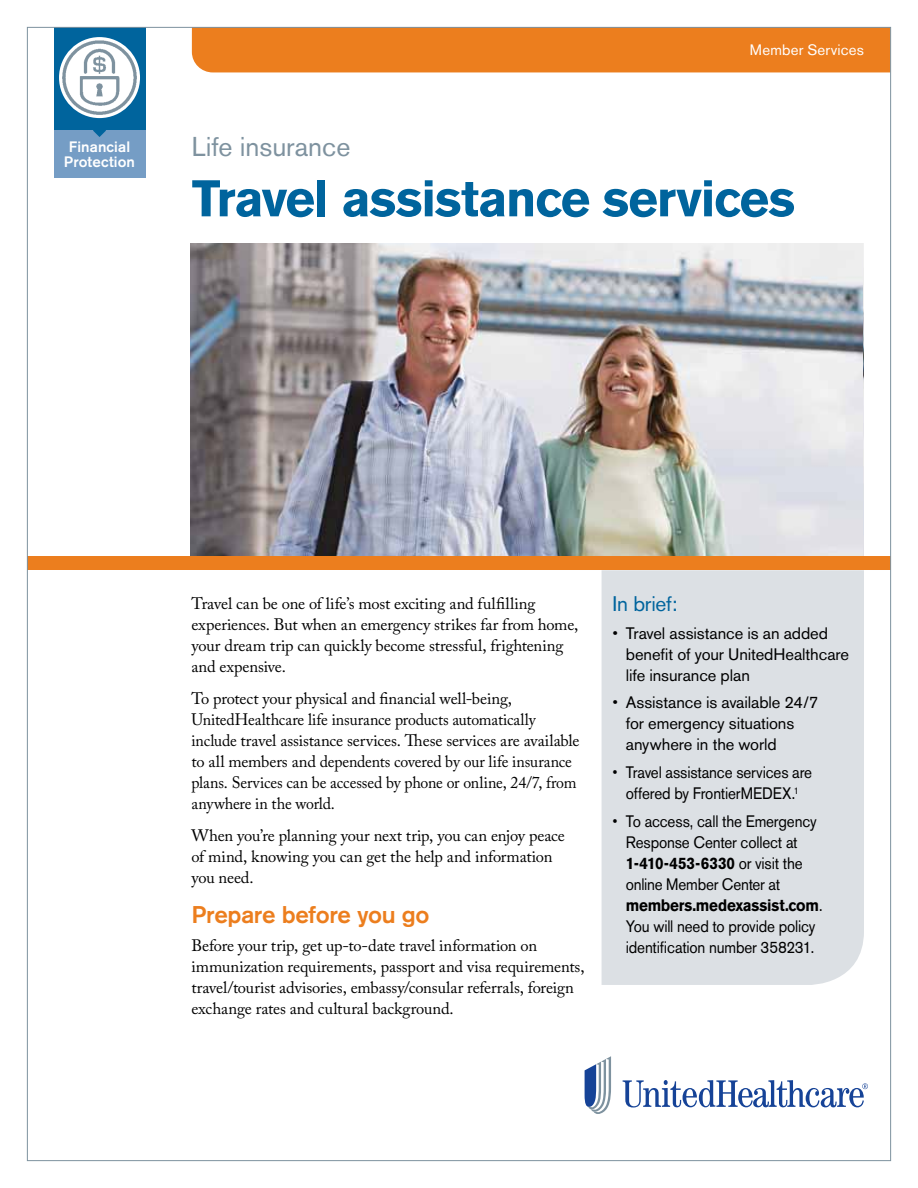
<style>
.page{position:relative;width:918px;height:1188px;background:#fff}
.page>*{position:absolute;margin:0;border:0;box-sizing:border-box;transform-origin:0 0}
.t1{font:700 51px "Akzidenz Grotesk BE";letter-spacing:-.025em;color:#00649d}
.t2{font:27px "Akzidenz Grotesk BE";color:#7e929f}
.t3{font:500 24px "Akzidenz Grotesk BE";letter-spacing:-.015em;color:#ec7e1e}
.t4{font:21px "Akzidenz Grotesk BE";letter-spacing:-.01em;color:#00649d}
.t5{font:16.5px/21px "Adobe Caslon Pro";letter-spacing:-.01em;color:#000}
.t6{font:16.5px/21px "Akzidenz Grotesk BE";letter-spacing:-.01em;color:#000;text-align:center;scale:.92 1}
.t7{font:16.5px/21px "Akzidenz Grotesk BE";letter-spacing:-.01em;color:#000}
.t8{font:500 15px/15px "Akzidenz Grotesk BE";letter-spacing:.01em;color:#fff;text-align:center}
.t9{font:15px "Akzidenz Grotesk BE";letter-spacing:.01em;color:#fff}
.s1{font-family:"Adobe Caslon Pro"}
.s2{font-weight:700}
</style>
<div class="page">
<div style="left:602px;top:570px;width:262px;height:415px;background:#dce0e4"></div>
<div style="left:192px;top:29px;width:697px;height:43px;background:#ec7e1e"></div>
<div style="left:54px;top:27px;width:91px;height:109px;background:#00649d"></div>
<div style="left:54px;top:130px;width:91px;height:48px;background:#759dc5"></div>
<div style="left:59px;top:37px;width:81px;height:81px;background:#fff;border-radius:50%"></div>
<svg style="left:93px;top:130px;width:13px;height:7px"></svg>
<svg style="left:623px;top:1080px;width:245px;height:28px"></svg>
<svg style="left:585px;top:1056px;width:26px;height:58px"></svg>
<div style="left:27px;top:556px;width:864px;height:14px;background:#ec7e1e"></div>
<img style="left:62px;top:40px;width:75px;height:75px">
<img style="left:190px;top:244px;width:673px;height:311px">
<p class="t8" style="left:64px;top:140px;width:73px">Financial<br>Protection</p>
<p class="t9" style="left:750px;top:40px;width:115px">Member Services</p>
<h2 class="t2" style="left:192px;top:131px;width:160px">Life insurance</h2>
<h1 class="t1" style="left:192px;top:169px;width:605px">Travel assistance services</h1>
<p class="t5" style="left:191px;top:593px;width:389px">Travel can be one of life’s most exciting and fulfilling experiences. But when an emergency strikes far from home, your dream trip can quickly become stressful, frightening and expensive.</p>
<p class="t5" style="left:191px;top:688px;width:390px">To protect your physical and financial well-being, UnitedHealthcare life insurance products automatically include travel assistance services. These services are available to all members and dependents covered by our life insurance plans. Services can be accessed by phone or online, 24/7, from anywhere in the world.</p>
<p class="t5" style="left:191px;top:825px;width:375px">When you’re planning your next trip, you can enjoy peace of mind, knowing you can get the help and information you need.</p>
<h3 class="t3" style="left:191px;top:900px;width:239px">Prepare before you go</h3>
<p class="t5" style="left:191px;top:935px;width:395px">Before your trip, get up-to-date travel information on immunization requirements, passport and visa requirements, travel/tourist advisories, embassy/consular referrals, foreign exchange rates and cultural background.</p>
<p class="t4" style="left:612px;top:591px;width:67px">In brief:</p>
<p class="t7" style="left:626px;top:622px;width:225px;text-indent:-13px"><span class="s1">•</span> Travel assistance is an added benefit of your UnitedHealthcare life insurance plan</p>
<p class="t7" style="left:626px;top:692px;width:194px;text-indent:-13px"><span class="s1">•</span> Assistance is available 24/7 for emergency situations anywhere in the world</p>
<p class="t6" style="left:612px;top:762px;width:219px"><span class="s1">•</span> Travel assistance services are offered by FrontierMEDEX.<sup>1</sup></p>
<p class="t6" style="left:626px;top:811px;width:215px;text-align:left;text-indent:-13px"><span class="s1">•</span> To access, call the Emergency<br>Response Center collect at<br><span class="s2">1-410-453-6330</span> or visit the online Member Center at <span class="s2">members.medexassist.com</span>.<br>You will need to provide policy identification number 358231.</p>
</div>
